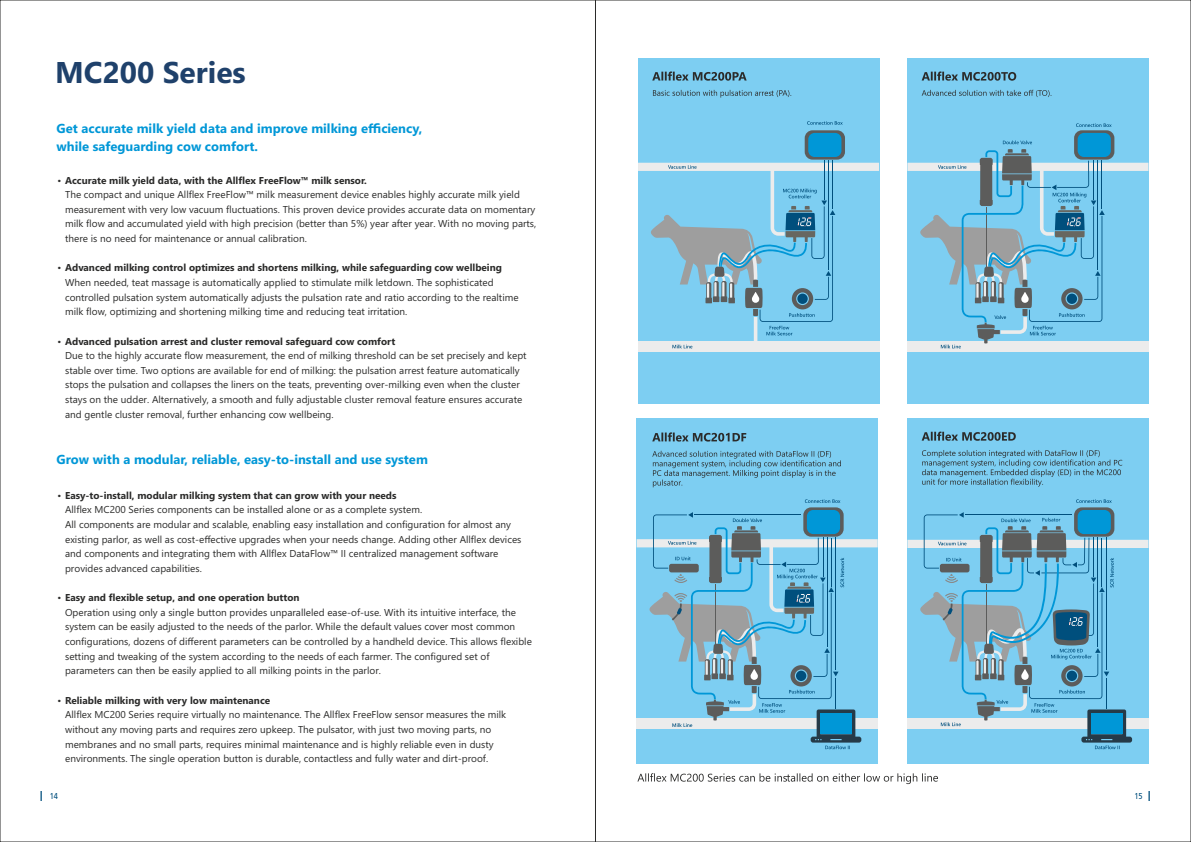
<style>
.page{position:relative;width:1191px;height:842px;background:#fff}
.page>*{position:absolute;margin:0;border:0;box-sizing:border-box;transform-origin:0 0}
.t1{font:700 30px "Segoe UI";color:#1f416b}
.t2{font:700 13px/17.3px "Segoe UI";color:#0097d7}
.t3{font:700 12px "Frutiger Cnd";color:#004f7d}
.t4{font:10px/14.6px "Segoe UI";color:#2b2b2a}
.t5{font:9px "Frutiger Cnd";color:#004f7d}
.s1{font-weight:700}
.s2{font-weight:400;font-size:9px}
.s3{font-weight:700;font-size:12px}
</style>
<div class="page">
<svg style="left:595px;top:0;width:596px;height:842px"></svg>
<div style="left:636px;top:418px;width:241px;height:346px;background:#7dcef2"></div>
<div style="left:803px;top:507px;width:40px;height:30px;background:#5c5c5b;border-radius:8px"></div>
<div style="left:807px;top:510px;width:33px;height:24px;background:#0097d7;border-radius:6px"></div>
<div style="left:907px;top:418px;width:241px;height:346px;background:#7dcef2"></div>
<div style="left:1074px;top:507px;width:40px;height:30px;background:#5c5c5b;border-radius:8px"></div>
<div style="left:1077px;top:510px;width:33px;height:24px;background:#0097d7;border-radius:6px"></div>
<div style="left:638px;top:58px;width:241px;height:346px;background:#7dcef2"></div>
<svg style="left:804px;top:130px;width:41px;height:30px"></svg>
<div style="left:808px;top:133px;width:33px;height:24px;background:#0097d7;border-radius:6px"></div>
<hr style="left:823px;top:161px;width:1px;height:39px;background:#004f7d">
<hr style="left:832px;top:161px;width:1px;height:48px;background:#004f7d">
<hr style="left:828px;top:161px;width:1px;height:109px;background:#004f7d">
<div style="left:638px;top:342px;width:241px;height:10px;background:#ececec"></div>
<div style="left:907px;top:58px;width:241px;height:346px;background:#7dcef2"></div>
<div style="left:1074px;top:130px;width:40px;height:30px;background:#5c5c5b;border-radius:8px"></div>
<div style="left:1077px;top:133px;width:33px;height:24px;background:#0097d7;border-radius:6px"></div>
<div style="left:907px;top:342px;width:241px;height:10px;background:#ececec"></div>
<svg style="left:921px;top:432px;width:94px;height:9px"></svg>
<svg style="left:922px;top:450px;width:200px;height:37px"></svg>
<svg style="left:1076px;top:499px;width:35px;height:4px"></svg>
<svg style="left:907px;top:512px;width:241px;height:237px"></svg>
<svg style="left:652px;top:71px;width:94px;height:10px"></svg>
<svg style="left:653px;top:90px;width:138px;height:8px"></svg>
<svg style="left:807px;top:121px;width:35px;height:4px"></svg>
<svg style="left:638px;top:163px;width:241px;height:186px"></svg>
<svg style="left:921px;top:71px;width:95px;height:10px"></svg>
<svg style="left:921px;top:90px;width:130px;height:7px"></svg>
<svg style="left:1076px;top:123px;width:35px;height:4px"></svg>
<svg style="left:907px;top:140px;width:241px;height:208px"></svg>
<svg style="left:636px;top:512px;width:241px;height:237px"></svg>
<svg style="left:652px;top:432px;width:94px;height:10px"></svg>
<svg style="left:652px;top:451px;width:189px;height:36px"></svg>
<svg style="left:637px;top:773px;width:301px;height:11px"></svg>
<svg style="left:805px;top:499px;width:35px;height:4px"></svg>
<h1 class="t1" style="left:55px;top:55px;width:192px">MC200 Series</h1>
<h2 class="t2" style="left:57px;top:120px;width:367px">Get accurate milk yield data and improve milking efficiency, while safeguarding cow comfort.</h2>
<p class="t4" style="left:65px;top:173px;width:473px;text-indent:-7px">• <span class="s1">Accurate milk yield data, with the Allflex FreeFlow™ milk sensor.<br></span>The compact and unique Allflex FreeFlow™ milk measurement device enables highly accurate milk yield measurement with very low vacuum fluctuations. This proven device provides accurate data on momentary milk flow and accumulated yield with high precision ﴾better than 5%﴿ year after year. With no moving parts, there is no need for maintenance or annual calibration.</p>
<p class="t4" style="left:65px;top:261px;width:455px;text-indent:-7px">• <span class="s1">Advanced milking control optimizes and shortens milking, while safeguarding cow wellbeing </span>When needed, teat massage is automatically applied to stimulate milk letdown. The sophisticated controlled pulsation system automatically adjusts the pulsation rate and ratio according to the realtime milk flow, optimizing and shortening milking time and reducing teat irritation.</p>
<p class="t4" style="left:65px;top:334px;width:463px;text-indent:-7px">• <span class="s1">Advanced pulsation arrest and cluster removal safeguard cow comfort<br></span>Due to the highly accurate flow measurement, the end of milking threshold can be set precisely and kept stable over time. Two options are available for end of milking: the pulsation arrest feature automatically stops the pulsation and collapses the liners on the teats, preventing over‐milking even when the cluster stays on the udder. Alternatively, a smooth and fully adjustable cluster removal feature ensures accurate and gentle cluster removal, further enhancing cow wellbeing.</p>
<h2 class="t2" style="left:57px;top:450px;width:373px">Grow with a modular, reliable, easy‐to‐install and use system</h2>
<p class="t4" style="left:65px;top:488px;width:458px;text-indent:-7px">• <span class="s1">Easy‐to‐install, modular milking system that can grow with your needs<br></span>Allflex MC200 Series components can be installed alone or as a complete system.<br>All components are modular and scalable, enabling easy installation and configuration for almost any existing parlor, as well as cost‐effective upgrades when your needs change. Adding other Allflex devices and components and integrating them with Allflex DataFlow™ II centralized management software provides advanced capabilities.</p>
<p class="t4" style="left:65px;top:590px;width:468px;text-indent:-7px">• <span class="s1">Easy and flexible setup, and one operation button<br></span>Operation using only a single button provides unparalleled ease‐of‐use. With its intuitive interface, the system can be easily adjusted to the needs of the parlor. While the default values cover most common configurations, dozens of different parameters can be controlled by a handheld device. This allows flexible setting and tweaking of the system according to the needs of each farmer. The configured set of parameters can then be easily applied to all milking points in the parlor.</p>
<p class="t4" style="left:65px;top:693px;width:442px;text-indent:-7px">• <span class="s1">Reliable milking with very low maintenance<br></span>Allflex MC200 Series require virtually no maintenance. The Allflex FreeFlow sensor measures the milk without any moving parts and requires zero upkeep. The pulsator, with just two moving parts, no membranes and no small parts, requires minimal maintenance and is highly reliable even in dusty environments. The single operation button is durable, contactless and fully water and dirt‐proof.</p>
<p class="t3" style="left:39px;top:788px;width:20px">|  <span class="s2">14</span></p>
<p class="t5" style="left:1134px;top:791px;width:19px">15<span class="s1">  </span><span class="s3">|</span></p>
</div>
